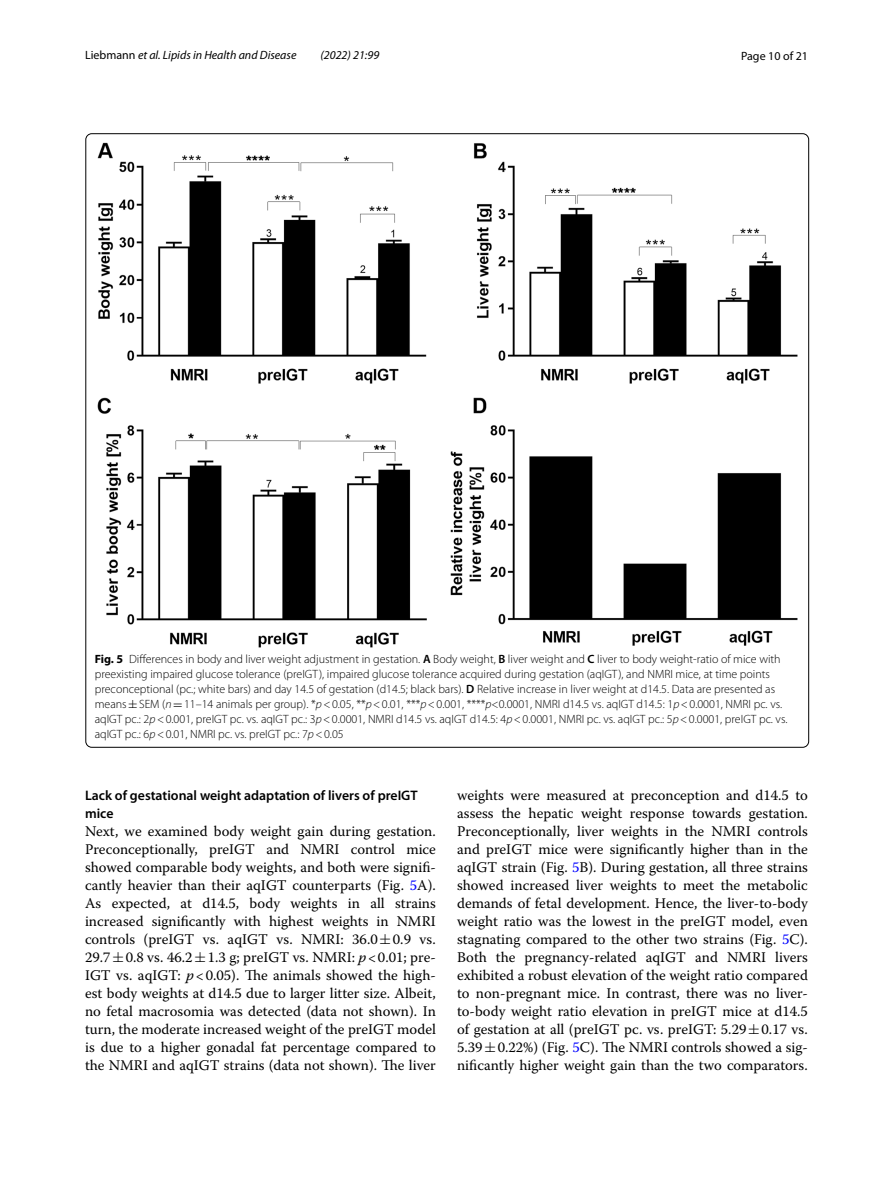
<style>
.page{position:relative;width:893px;height:1187px;background:#fff}
.page>*{position:absolute;margin:0;border:0;box-sizing:border-box;transform-origin:0 0}
.t1{font:14.7px/18px "Warnock Pro";color:#000;text-align:justify}
.t2{font:600 13.8px/18px "Myriad Pro";color:#000}
.t3{font:300 12px/15px "Myriad Pro";color:#000}
.t4{font:italic 12px "Myriad Pro";color:#000}
.t5{font:12px "Myriad Pro";color:#000}
.s1{font-style:normal}
.s2{font-weight:700}
.s3{font-weight:600}
.s4{font-family:"MTSY";font-weight:400}
.s5{font-style:italic}
.s6{color:#00f}
.s7{font-family:"MTSY"}
</style>
<div class="page">
<img style="left:97px;top:143px;width:700px;height:504px">
<p class="t4" style="left:85px;top:48px;width:213px"><span class="s1">Liebmann</span> et al. Lipids in Health and Disease</p>
<p class="t4" style="left:321px;top:48px;width:60px">(2022) 21:99</p>
<p class="t5" style="left:741px;top:48px;width:68px">Page 10 of 21</p>
<p class="t3" style="left:95px;top:651px;width:694px"><span class="s2">Fig. 5</span> Differences in body and liver weight adjustment in gestation. <span class="s3">A</span> Body weight, <span class="s3">B</span> liver weight and <span class="s3">C</span> liver to body weight-ratio of mice with preexisting impaired glucose tolerance (preIGT), impaired glucose tolerance acquired during gestation (aqIGT), and NMRI mice, at time points preconceptional (pc.; white bars) and day 14.5 of gestation (d14.5; black bars). <span class="s3">D</span> Relative increase in liver weight at d14.5. Data are presented as means<span class="s4">±</span>SEM (<span class="s5">n</span><span class="s4">=</span>11–14 animals per group). *<span class="s5">p</span>&lt;0.05, **<span class="s5">p</span>&lt;0.01, ***<span class="s5">p</span>&lt;0.001, ****<span class="s5">p</span>&lt;0.0001, NMRI d14.5 vs. aqIGT d14.5: 1<span class="s5">p</span>&lt;0.0001, NMRI pc. vs. aqIGT pc.: 2<span class="s5">p</span>&lt;0.001, preIGT pc. vs. aqIGT pc.: 3<span class="s5">p</span>&lt;0.0001, NMRI d14.5 vs. aqIGT d14.5: 4<span class="s5">p</span>&lt;0.0001, NMRI pc. vs. aqIGT pc.: 5<span class="s5">p</span>&lt;0.0001, preIGT pc. vs. aqIGT pc.: 6<span class="s5">p</span>&lt;0.01, NMRI pc. vs. preIGT pc.: 7<span class="s5">p</span>&lt;0.05</p>
<p class="t2" style="left:85px;top:785px;width:334px">Lack of gestational weight adaptation of livers of preIGT mice</p>
<p class="t1" style="left:85px;top:821px;width:352px">Next, we examined body weight gain during gestation.<br>Preconceptionally, preIGT and NMRI control mice showed comparable body weights, and both were signifi&shy;cantly heavier than their aqIGT counterparts (Fig. <span class="s6">5</span>A).<br>As expected, at d14.5, body weights in all strains increased significantly with highest weights in NMRI controls (preIGT vs. aqIGT vs. NMRI: 36.0<span class="s7">±</span>0.9 vs.<br>29.7<span class="s7">±</span>0.8 vs. 46.2<span class="s7">±</span>1.3 g; preIGT vs. NMRI: <span class="s5">p</span>&lt;0.01; pre-IGT vs. aqIGT: <span class="s5">p</span>&lt;0.05). The animals showed the high&shy;est body weights at d14.5 due to larger litter size. Albeit, no fetal macrosomia was detected (data not shown). In turn, the moderate increased weight of the preIGT model is due to a higher gonadal fat percentage compared to the NMRI and aqIGT strains (data not shown). The liver</p>
<p class="t1" style="left:457px;top:785px;width:352px">weights were measured at preconception and d14.5 to assess the hepatic weight response towards gestation.<br>Preconceptionally, liver weights in the NMRI controls and preIGT mice were significantly higher than in the aqIGT strain (Fig. <span class="s6">5</span>B). During gestation, all three strains showed increased liver weights to meet the metabolic demands of fetal development. Hence, the liver-to-body weight ratio was the lowest in the preIGT model, even stagnating compared to the other two strains (Fig. <span class="s6">5</span>C).<br>Both the pregnancy-related aqIGT and NMRI livers exhibited a robust elevation of the weight ratio compared to non-pregnant mice. In contrast, there was no liver&shy;to-body weight ratio elevation in preIGT mice at d14.5 of gestation at all (preIGT pc. vs. preIGT: 5.29<span class="s7">±</span>0.17 vs.<br>5.39<span class="s7">±</span>0.22%) (Fig. <span class="s6">5</span>C). The NMRI controls showed a sig&shy;nificantly higher weight gain than the two comparators.</p>
</div>
